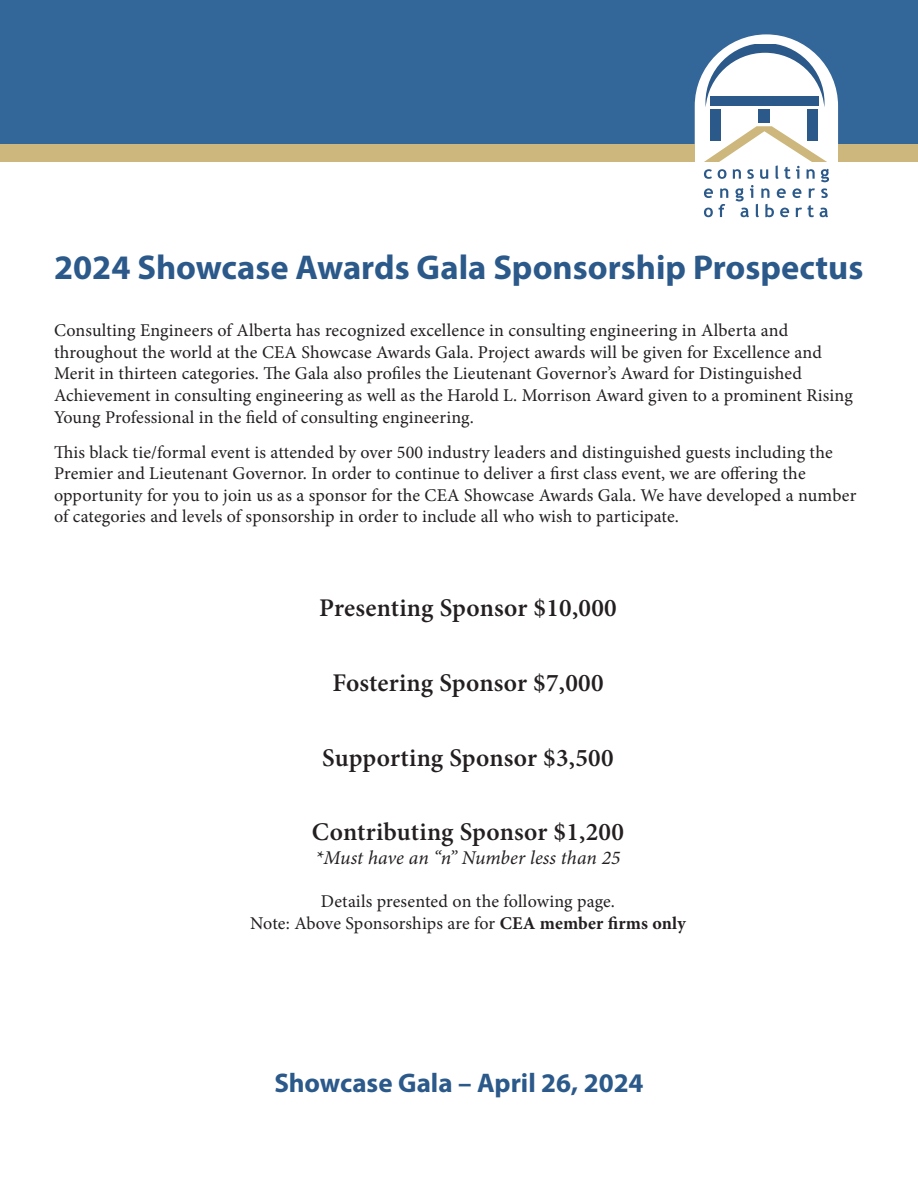
<style>
.page{position:relative;width:918px;height:1188px;background:#fff}
.page>*{position:absolute;margin:0;border:0;box-sizing:border-box;transform-origin:0 0}
.t1{font:700 34.5px "Myriad Pro";color:#2b598a}
.t2{font:700 27px "Myriad Pro";color:#2b598a}
.t3{font:600 25.5px "Minion Pro";letter-spacing:.005em;color:#231f20}
.t4{font:italic 19.5px "Minion Pro";color:#231f20}
.t5{font:18px/21.6px "Minion Pro";letter-spacing:.005em;color:#231f20}
.s1{font-weight:700}
</style>
<div class="page">
<svg style="left:704px;top:147px;width:125px;height:70px"></svg>
<svg style="left:0;top:0;width:918px;height:147px;background:#4372a0"></svg>
<div style="left:0;top:145px;width:695px;height:17px;background:#cdb77c"></div>
<div style="left:838px;top:145px;width:80px;height:17px;background:#cdb77c"></div>
<p class="t1" style="left:54px;top:245px;width:811px">2024 Showcase Awards Gala Sponsorship Prospectus</p>
<p class="t5" style="left:54px;top:320px;width:800px">Consulting Engineers of Alberta has recognized excellence in consulting engineering in Alberta and throughout the world at the CEA Showcase Awards Gala. Project awards will be given for Excellence and Merit in thirteen categories. The Gala also profiles the Lieutenant Governor’s Award for Distinguished Achievement in consulting engineering as well as the Harold L. Morrison Award given to a prominent Rising Young Professional in the field of consulting engineering.</p>
<p class="t5" style="left:54px;top:441px;width:804px">This black tie/formal event is attended by over 500 industry leaders and distinguished guests including the Premier and Lieutenant Governor. In order to continue to deliver a first class event, we are offering the opportunity for you to join us as a sponsor for the CEA Showcase Awards Gala. We have developed a number of categories and levels of sponsorship in order to include all who wish to participate.</p>
<p class="t3" style="left:319px;top:590px;width:299px">Presenting Sponsor $10,000</p>
<p class="t3" style="left:332px;top:665px;width:273px">Fostering Sponsor $7,000</p>
<p class="t3" style="left:322px;top:740px;width:293px">Supporting Sponsor $3,500</p>
<p class="t3" style="left:312px;top:815px;width:314px">Contributing Sponsor $1,200</p>
<p class="t4" style="left:316px;top:844px;width:306px">*Must have an “n” Number less than 25</p>
<p class="t5" style="left:321px;top:890px;width:296px">Details presented on the following page.</p>
<p class="t5" style="left:250px;top:912px;width:437px">Note: Above Sponsorships are for <span class="s1">CEA member firms only</span></p>
<p class="t2" style="left:274px;top:1066px;width:371px">Showcase Gala – April 26, 2024</p>
</div>
